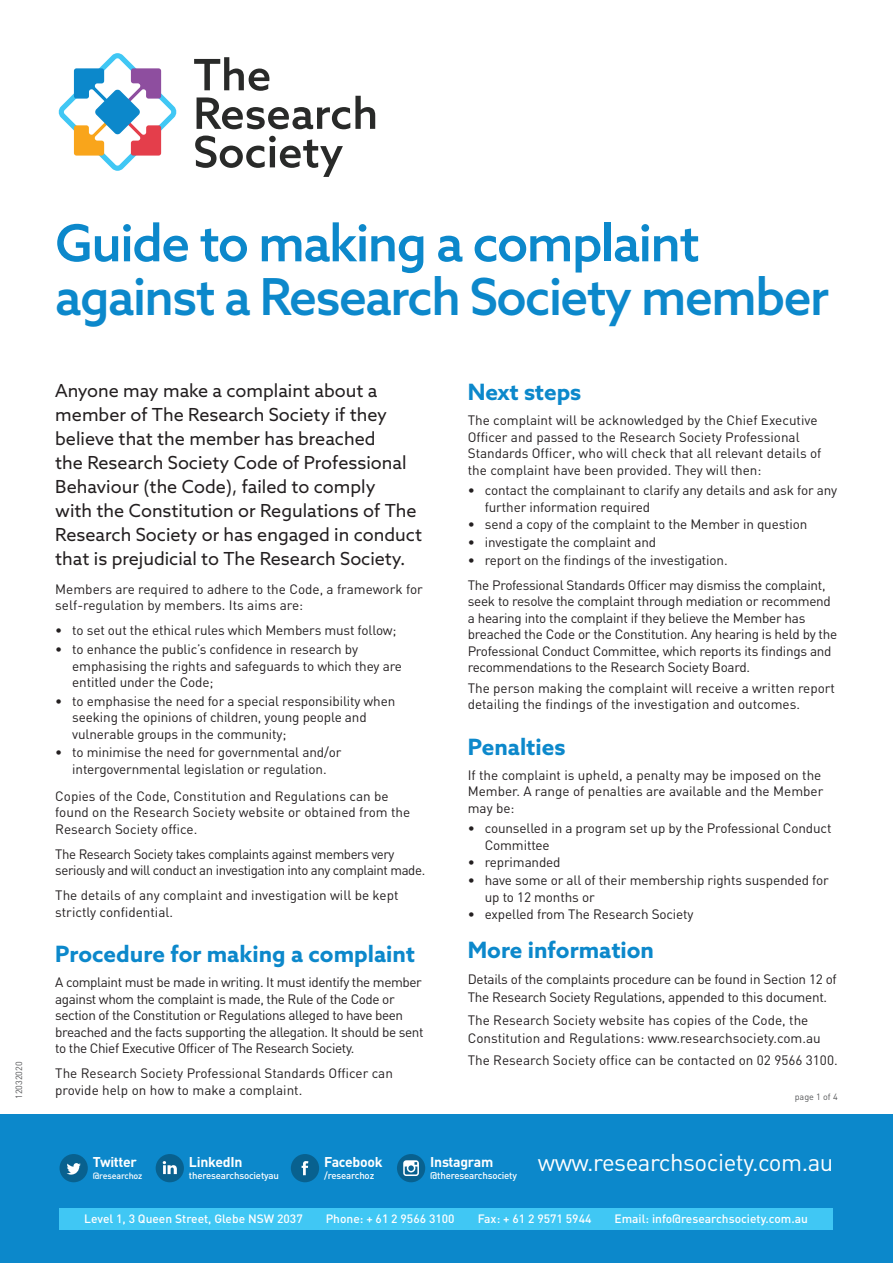
<style>
.page{position:relative;width:893px;height:1263px;background:#fff}
.page>*{position:absolute;margin:0;border:0;box-sizing:border-box;transform-origin:0 0}
.t1{font:500 51px/54px "Azo Sans";letter-spacing:-.03em;color:#0c88cb}
.t2{font:24px "DIN";letter-spacing:-.02em;color:#fff}
.subhead{font:700 22.5px "Azo Sans";color:#0c88cb}
.intro_text{font:18px/24px "Azo Sans";color:#231f20}
.t3{font:700 13.95px "DIN";letter-spacing:-.02em;color:#fff}
.body{font:13.5px/16.5px "DIN";color:#231f20}
.Bullet_NEW{font:13.5px/16.5px "DIN";letter-spacing:-.01em;color:#231f20}
.body-2{font:13.5px/16.5px "DIN";letter-spacing:-.03em;color:#231f20}
.body_after_bullet{font:13.5px/16.5px "DIN";letter-spacing:-.02em;color:#231f20}
.body_after_bullet-2{font:13.5px/16.5px "DIN";color:#231f20}
.body-3{font:13.5px/18px "DIN";letter-spacing:-.02em;color:#231f20}
.t4{font:500 12px "DIN";color:#fff}
.t5{font:500 9.75px "DIN";letter-spacing:-.02em;color:#fff}
.t6{font:9px "DIN";color:#57585a}
.t7{font:500 9px "DIN";letter-spacing:-.02em;color:#fff}
</style>
<div class="page">
<svg style="left:194px;top:57px;width:181px;height:72px"></svg>
<svg style="left:195px;top:136px;width:148px;height:41px"></svg>
<svg style="left:59px;top:53px;width:118px;height:118px"></svg>
<div style="left:0;top:1114px;width:893px;height:149px;background:#0c88cb"></div>
<div style="left:397px;top:1154px;width:28px;height:28px;background:#08618f;border-radius:50%"></div>
<svg style="left:403px;top:1160px;width:16px;height:16px"></svg>
<div style="left:291px;top:1154px;width:28px;height:28px;background:#08618f;border-radius:50%"></div>
<svg style="left:302px;top:1161px;width:6px;height:14px"></svg>
<div style="left:156px;top:1154px;width:28px;height:28px;background:#08618f;border-radius:50%"></div>
<svg style="left:163px;top:1161px;width:14px;height:13px"></svg>
<div style="left:60px;top:1154px;width:28px;height:28px;background:#08618f;border-radius:50%"></div>
<svg style="left:67px;top:1163px;width:14px;height:11px"></svg>
<div style="left:60px;top:1208px;width:773px;height:22px;background:#40c7f4"></div>
<p class="t6" style="left:13px;top:1099px;width:39px;rotate:-90deg">12032020</p>
<p class="t1" style="left:55px;top:215px;width:775px">Guide to making a complaint against a Research Society member</p>
<p class="intro_text" style="left:55px;top:378px;width:368px">Anyone may make a complaint about a member of The Research Society if they believe that the member has breached<br>the Research Society Code of Professional Behaviour (the Code), failed to comply<br>with the Constitution or Regulations of The Research Society or has engaged in conduct that is prejudicial to The Research Society.</p>
<p class="body" style="left:55px;top:580px;width:369px">Members are required to adhere to the Code, a framework for self-regulation by members. Its aims are:</p>
<p class="Bullet_NEW" style="left:55px;top:622px;width:343px">• to set out the ethical rules which Members must follow;</p>
<p class="Bullet_NEW" style="left:72px;top:641px;width:331px;text-indent:-17px">• to enhance the public’s confidence in research by emphasising the rights and safeguards to which they are entitled under the Code;</p>
<p class="Bullet_NEW" style="left:72px;top:692px;width:325px;text-indent:-17px">• to emphasise the need for a special responsibility when seeking the opinions of children, young people and vulnerable groups in the community;</p>
<p class="Bullet_NEW" style="left:55px;top:744px;width:288px;text-align:center">• to minimise the need for governmental and/or intergovernmental legislation or regulation.</p>
<p class="body_after_bullet-2" style="left:55px;top:787px;width:356px">Copies of the Code, Constitution and Regulations can be found on the Research Society website or obtained from the<br>Research Society office.</p>
<p class="body-2" style="left:55px;top:845px;width:371px">The Research Society takes complaints against members very seriously and will conduct an investigation into any complaint made.</p>
<p class="body" style="left:55px;top:887px;width:345px">The details of any complaint and investigation will be kept strictly confidential.</p>
<p class="subhead" style="left:55px;top:939px;width:361px">Procedure for making a complaint</p>
<p class="body-2" style="left:55px;top:974px;width:370px">A complaint must be made in writing. It must identify the member against whom the complaint is made, the Rule of the Code or section of the Constitution or Regulations alleged to have been breached and the facts supporting the allegation. It should be sent to the Chief Executive Officer of The Research Society.</p>
<p class="body" style="left:55px;top:1065px;width:339px">The Research Society Professional Standards Officer can provide help on how to make a complaint.</p>
<p class="subhead" style="left:468px;top:377px;width:115px">Next steps</p>
<p class="body" style="left:468px;top:412px;width:355px">The complaint will be acknowledged by the Chief Executive Officer and passed to the Research Society Professional Standards Officer, who will check that all relevant details of the complaint have been provided. They will then:</p>
<p class="Bullet_NEW" style="left:485px;top:482px;width:354px;text-indent:-17px">• contact the complainant to clarify any details and ask for any further information required</p>
<p class="Bullet_NEW" style="left:468px;top:516px;width:341px">• send a copy of the complaint to the Member in question</p>
<p class="Bullet_NEW" style="left:468px;top:534px;width:190px">• investigate the complaint and</p>
<p class="Bullet_NEW" style="left:468px;top:551px;width:261px">• report on the findings of the investigation.</p>
<p class="body_after_bullet" style="left:468px;top:576px;width:371px">The Professional Standards Officer may dismiss the complaint, seek to resolve the complaint through mediation or recommend a hearing into the complaint if they believe the Member has breached the Code or the Constitution. Any hearing is held by the Professional Conduct Committee, which reports its findings and recommendations to the Research Society Board.</p>
<p class="body" style="left:468px;top:679px;width:369px">The person making the complaint will receive a written report detailing the findings of the investigation and outcomes.</p>
<p class="subhead" style="left:468px;top:732px;width:99px">Penalties</p>
<p class="body" style="left:468px;top:766px;width:357px">If the complaint is upheld, a penalty may be imposed on the<br>Member. A range of penalties are available and the Member may be:</p>
<p class="Bullet_NEW" style="left:485px;top:820px;width:348px;text-indent:-17px">• counselled in a program set up by the Professional Conduct<br>Committee</p>
<p class="Bullet_NEW" style="left:468px;top:854px;width:94px">• reprimanded</p>
<p class="Bullet_NEW" style="left:485px;top:872px;width:345px;text-indent:-17px">• have some or all of their membership rights suspended for up to 12 months or</p>
<p class="Bullet_NEW" style="left:468px;top:906px;width:227px">• expelled from The Research Society</p>
<p class="subhead" style="left:468px;top:935px;width:188px">More information</p>
<p class="body-3" style="left:468px;top:970px;width:371px">Details of the complaints procedure can be found in Section 12 of<br>The Research Society Regulations, appended to this document.</p>
<p class="body" style="left:468px;top:1010px;width:355px;line-height:18px">The Research Society website has copies of the Code, the<br>Constitution and Regulations: www.researchsociety.com.au</p>
<p class="body" style="left:468px;top:1051px;width:371px">The Research Society office can be contacted on 02 9566 3100.</p>
<p class="t6" style="left:795px;top:1091px;width:45px">page 1 of 4</p>
<h2 class="t2" style="left:538px;top:1147px;width:297px">www.researchsociety.com.au</h2>
<p class="t3" style="left:93px;top:1153px;width:46px">Twitter</p>
<p class="t7" style="left:93px;top:1169px;width:51px">@researchoz</p>
<p class="t4" style="left:84px;top:1210px;width:220px">Level 1, 3 Queen Street, Glebe NSW 2037</p>
<p class="t4" style="left:326px;top:1210px;width:130px">Phone: + 61 2 9566 3100</p>
<p class="t4" style="left:478px;top:1210px;width:115px">Fax: + 61 2 9571 5944</p>
<p class="t4" style="left:614px;top:1210px;width:195px">Email: info@researchsociety.com.au</p>
<p class="t3" style="left:189px;top:1153px;width:55px">LinkedIn</p>
<p class="t5" style="left:189px;top:1169px;width:91px">theresearchsocietyau</p>
<p class="t3" style="left:430px;top:1153px;width:65px">Instagram</p>
<p class="t5" style="left:430px;top:1169px;width:88px">@theresearchsociety</p>
<p class="t3" style="left:324px;top:1153px;width:60px">Facebook</p>
<p class="t5" style="left:324px;top:1169px;width:52px">/researchoz</p>
</div>
